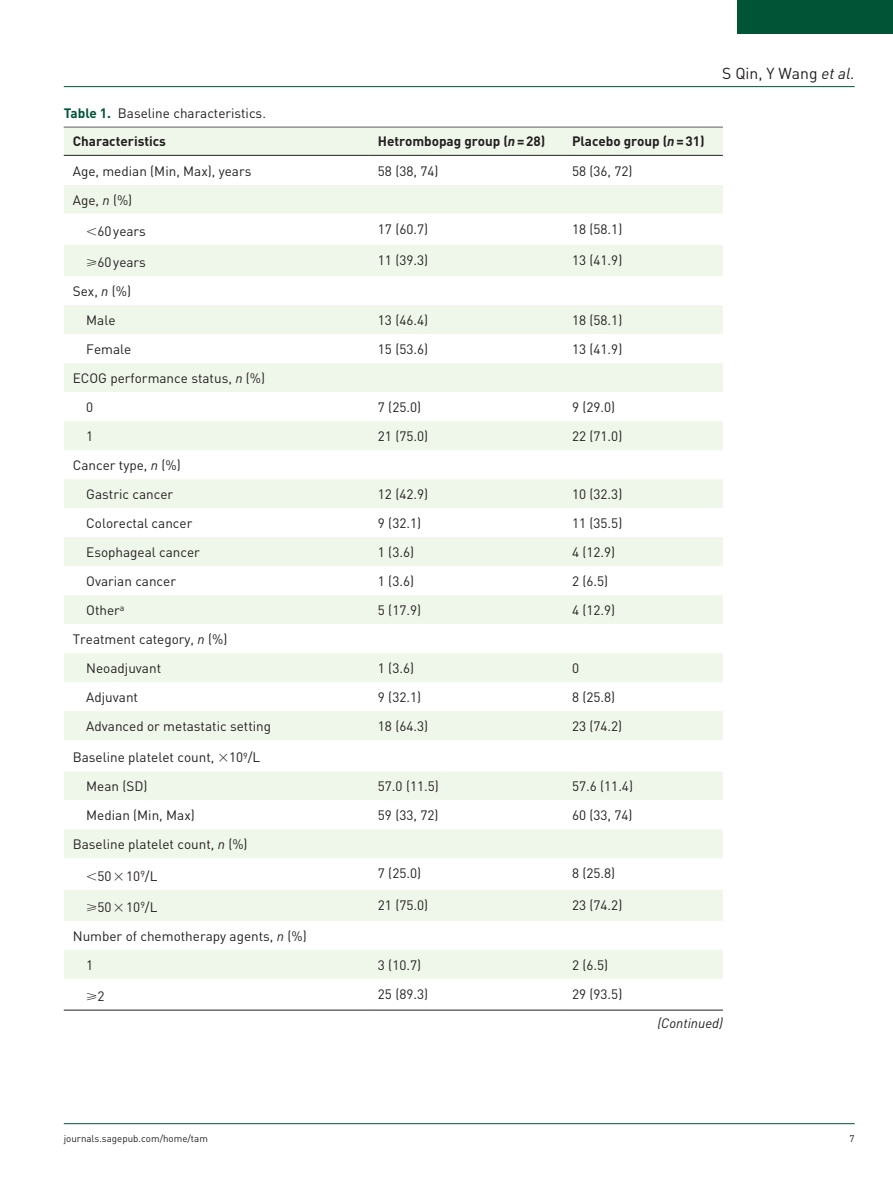
<style>
.page{position:relative;width:893px;height:1191px;background:#fff}
.page>*{position:absolute;margin:0;border:0;box-sizing:border-box;transform-origin:0 0}
.t1{font:15.75px "DIN";color:#231f20}
.t2{font:13.5px/29px "DIN";color:#231f20}
.t3{font:700 13.5px "DIN";color:#231f20}
.t4{font:italic 13.5px "DIN";color:#231f20}
.t5{font:9.75px "DIN";color:#231f20}
.s1{font-weight:700;color:#015436}
.s2{font-weight:700}
.s3{font-style:italic}
</style>
<div class="page">
<hr style="left:64px;top:86px;width:791px;height:1px;background:#015436">
<hr style="left:64px;top:1123px;width:791px;height:1px;background:#015436">
<div style="left:738px;top:0;width:155px;height:34px;background:#015436"></div>
<hr style="left:64px;top:127px;width:659px;height:1px;background:#231f20">
<div style="left:64px;top:128px;width:659px;height:27px;background:#eff7ea"></div>
<svg style="left:64px;top:185px;width:659px;height:794px;fill:#f0f7eb"></svg>
<hr style="left:64px;top:155px;width:305px;height:1px;background:#231f20">
<hr style="left:369px;top:155px;width:194px;height:1px;background:#231f20">
<hr style="left:563px;top:155px;width:160px;height:1px;background:#231f20">
<hr style="left:64px;top:1009px;width:305px;height:1px;background:#231f20">
<hr style="left:369px;top:1009px;width:194px;height:1px;background:#231f20">
<hr style="left:563px;top:1009px;width:160px;height:1px;background:#231f20">
<svg style="left:87px;top:228px;width:9px;height:7px"></svg>
<svg style="left:219px;top:754px;width:8px;height:8px"></svg>
<svg style="left:87px;top:872px;width:9px;height:8px"></svg>
<svg style="left:115px;top:872px;width:8px;height:8px"></svg>
<svg style="left:115px;top:903px;width:8px;height:8px"></svg>
<p class="t2" style="left:73px;top:98px;width:195px;line-height:28.5px;text-indent:-9px"><span class="s1">Table 1.</span> Baseline characteristics.<br><span class="s2">Characteristics</span></p>
<p class="t3" style="left:378px;top:133px;width:169px">Hetrombopag group (<span class="s3">n</span>=28)</p>
<p class="t3" style="left:572px;top:133px;width:134px">Placebo group (<span class="s3">n</span>=31)</p>
<p class="t2" style="left:73px;top:156px;width:180px">Age, median (Min, Max), years</p>
<p class="t2" style="left:378px;top:156px;width:62px">58 (38, 74)</p>
<p class="t2" style="left:572px;top:156px;width:62px">58 (36, 72)</p>
<p class="t2" style="left:73px;top:185px;width:61px">Age, <span class="s3">n</span> (%)</p>
<p class="t2" style="left:98px;top:216px;width:50px">60years</p>
<p class="t2" style="left:378px;top:214px;width:52px">17 (60.7)</p>
<p class="t2" style="left:572px;top:214px;width:52px">18 (58.1)</p>
<p class="t2" style="left:86px;top:248px;width:61px">⩾60years</p>
<p class="t2" style="left:378px;top:245px;width:52px">11 (39.3)</p>
<p class="t2" style="left:572px;top:245px;width:52px">13 (41.9)</p>
<p class="t2" style="left:73px;top:276px;width:60px;text-align:center">Sex, <span class="s3">n</span> (%)<br>Male</p>
<p class="t2" style="left:378px;top:305px;width:52px">13 (46.4)</p>
<p class="t2" style="left:572px;top:305px;width:52px">18 (58.1)</p>
<p class="t2" style="left:86px;top:334px;width:47px">Female</p>
<p class="t2" style="left:378px;top:334px;width:52px">15 (53.6)</p>
<p class="t2" style="left:572px;top:334px;width:52px">13 (41.9)</p>
<p class="t2" style="left:86px;top:363px;width:180px;text-indent:-14px">ECOG performance status, <span class="s3">n</span> (%)<br>0</p>
<p class="t2" style="left:378px;top:392px;width:45px">7 (25.0)</p>
<p class="t2" style="left:572px;top:392px;width:45px">9 (29.0)</p>
<p class="t2" style="left:86px;top:421px;width:9px">1</p>
<p class="t2" style="left:378px;top:421px;width:52px">21 (75.0)</p>
<p class="t2" style="left:572px;top:421px;width:52px">22 (71.0)</p>
<p class="t2" style="left:73px;top:450px;width:109px;text-align:center">Cancer type, <span class="s3">n</span> (%)<br>Gastric cancer</p>
<p class="t2" style="left:378px;top:479px;width:52px">12 (42.9)</p>
<p class="t2" style="left:572px;top:479px;width:52px">10 (32.3)</p>
<p class="t2" style="left:86px;top:508px;width:108px">Colorectal cancer</p>
<p class="t2" style="left:378px;top:508px;width:45px">9 (32.1)</p>
<p class="t2" style="left:572px;top:508px;width:52px">11 (35.5)</p>
<p class="t2" style="left:86px;top:537px;width:115px">Esophageal cancer</p>
<p class="t2" style="left:378px;top:537px;width:38px">1 (3.6)</p>
<p class="t2" style="left:572px;top:537px;width:45px">4 (12.9)</p>
<p class="t2" style="left:86px;top:566px;width:91px">Ovarian cancer</p>
<p class="t2" style="left:378px;top:566px;width:38px">1 (3.6)</p>
<p class="t2" style="left:572px;top:566px;width:38px">2 (6.5)</p>
<p class="t2" style="left:86px;top:595px;width:40px">Other<sup>a</sup></p>
<p class="t2" style="left:378px;top:595px;width:45px">5 (17.9)</p>
<p class="t2" style="left:572px;top:595px;width:45px">4 (12.9)</p>
<p class="t2" style="left:86px;top:624px;width:143px;text-indent:-14px">Treatment category, <span class="s3">n</span> (%)<br>Neoadjuvant</p>
<p class="t2" style="left:378px;top:653px;width:38px">1 (3.6)</p>
<p class="t2" style="left:572px;top:653px;width:9px">0</p>
<p class="t2" style="left:86px;top:682px;width:53px">Adjuvant</p>
<p class="t2" style="left:378px;top:682px;width:45px">9 (32.1)</p>
<p class="t2" style="left:572px;top:682px;width:45px">8 (25.8)</p>
<p class="t2" style="left:86px;top:711px;width:186px">Advanced or metastatic setting</p>
<p class="t2" style="left:378px;top:711px;width:52px">18 (64.3)</p>
<p class="t2" style="left:572px;top:711px;width:52px">23 (74.2)</p>
<p class="t2" style="left:86px;top:742px;width:175px;text-indent:-14px">Baseline platelet count, 10<sup>9</sup>/L<br>Mean (SD)</p>
<p class="t2" style="left:378px;top:771px;width:62px">57.0 (11.5)</p>
<p class="t2" style="left:572px;top:771px;width:62px">57.6 (11.4)</p>
<p class="t2" style="left:86px;top:800px;width:110px">Median (Min, Max)</p>
<p class="t2" style="left:378px;top:800px;width:62px">59 (33, 72)</p>
<p class="t2" style="left:572px;top:800px;width:62px">60 (33, 74)</p>
<p class="t2" style="left:73px;top:829px;width:176px">Baseline platelet count, <span class="s3">n</span> (%)</p>
<p class="t2" style="left:98px;top:861px;width:61px">50 10<sup>9</sup>/L</p>
<p class="t2" style="left:378px;top:858px;width:45px">7 (25.0)</p>
<p class="t2" style="left:572px;top:858px;width:45px">8 (25.8)</p>
<p class="t2" style="left:86px;top:892px;width:73px">⩾50 10<sup>9</sup>/L</p>
<p class="t2" style="left:378px;top:890px;width:52px">21 (75.0)</p>
<p class="t2" style="left:572px;top:890px;width:52px">23 (74.2)</p>
<p class="t2" style="left:86px;top:921px;width:222px;text-indent:-14px">Number of chemotherapy agents, <span class="s3">n</span> (%)<br>1</p>
<p class="t2" style="left:378px;top:950px;width:45px">3 (10.7)</p>
<p class="t2" style="left:572px;top:950px;width:38px">2 (6.5)</p>
<p class="t2" style="left:86px;top:981px;width:20px">⩾2</p>
<p class="t2" style="left:378px;top:979px;width:52px">25 (89.3)</p>
<p class="t2" style="left:572px;top:979px;width:52px">29 (93.5)</p>
<p class="t1" style="left:722px;top:63px;width:134px">S Qin, Y Wang <span class="s3">et al.</span></p>
<p class="t4" style="left:657px;top:1014px;width:67px">(Continued)</p>
<p class="t5" style="left:64px;top:1132px;width:146px">journals.sagepub.com/home/tam</p>
<p class="t5" style="left:850px;top:1132px;width:7px">7</p>
</div>
